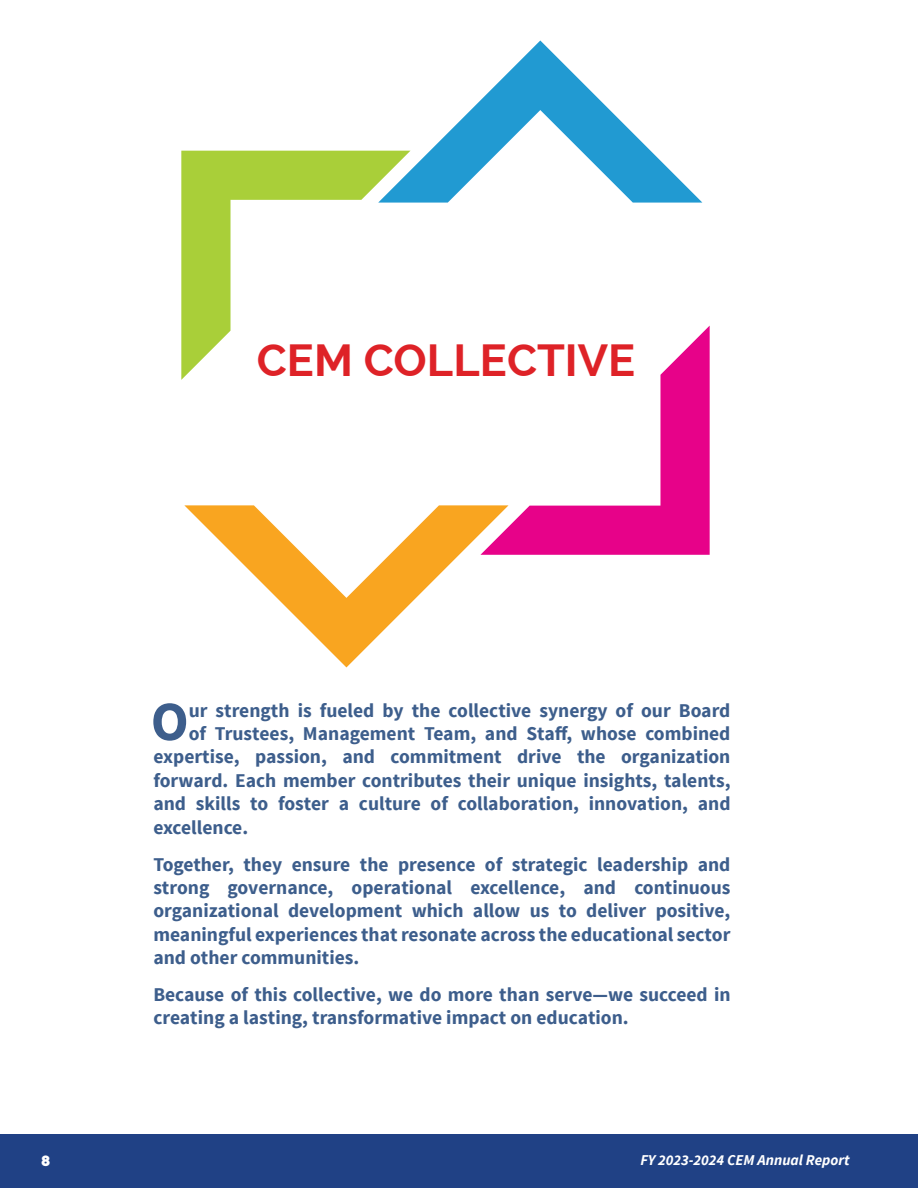
<style>
.page{position:relative;width:918px;height:1188px;background:#fff}
.page>*{position:absolute;margin:0;border:0;box-sizing:border-box;transform-origin:0 0}
.Section_-_Intro_1st_Paragraph{font:700 55.35px "Source Sans Pro";color:#3d5e8c}
.Heading_1{font:700 45px "Raleway";color:#de2227}
.Emphasis{font:700 19.5px/23.4px "Source Sans Pro";color:#3d5e8c;text-align:justify}
.Section_-_Intro_1st_Paragraph-2{font:700 19.5px "Source Sans Pro";color:#3d5e8c}
.t1{font:italic 700 15px "Source Sans Pro";color:#fff}
.t2{font:800 15px "Raleway";color:#fff}
</style>
<div class="page">
<div style="left:0;top:1134px;width:918px;height:54px;background:#204185"></div>
<svg style="left:181px;top:151px;width:197px;height:229px"></svg>
<svg style="left:509px;top:326px;width:201px;height:229px"></svg>
<svg style="left:184px;top:505px;width:325px;height:162px"></svg>
<svg style="left:378px;top:41px;width:324px;height:162px"></svg>
<p class="Heading_1" style="left:257px;top:334px;width:380px">CEM COLLECTIVE</p>
<p class="Section_-_Intro_1st_Paragraph" style="left:151px;top:686px;width:39px">O</p>
<p class="Section_-_Intro_1st_Paragraph-2" style="left:189px;top:698px;width:543px">ur strength is fueled by the collective synergy of our Board</p>
<p class="Section_-_Intro_1st_Paragraph-2" style="left:189px;top:721px;width:543px">of Trustees, Management Team, and Staff, whose combined</p>
<p class="Section_-_Intro_1st_Paragraph-2" style="left:153px;top:744px;width:579px">expertise, passion, and commitment drive the organization</p>
<p class="Section_-_Intro_1st_Paragraph-2" style="left:153px;top:768px;width:579px">forward. Each member contributes their unique insights, talents,</p>
<p class="Section_-_Intro_1st_Paragraph-2" style="left:153px;top:791px;width:579px">and skills to foster a culture of collaboration, innovation, and</p>
<p class="Section_-_Intro_1st_Paragraph-2" style="left:153px;top:815px;width:96px">excellence.</p>
<p class="Emphasis" style="left:153px;top:853px;width:579px">Together, they ensure the presence of strategic leadership and strong governance, operational excellence, and continuous organizational development which allow us to deliver positive, meaningful experiences that resonate across the educational sector and other communities.</p>
<p class="Emphasis" style="left:153px;top:984px;width:579px">Because of this collective, we do more than serve—we succeed in creating a lasting, transformative impact on education.</p>
<p class="t2" style="left:41px;top:1152px;width:11px">8</p>
<p class="t1" style="left:640px;top:1150px;width:211px">FY 2023-2024 CEM Annual Report</p>
</div>
